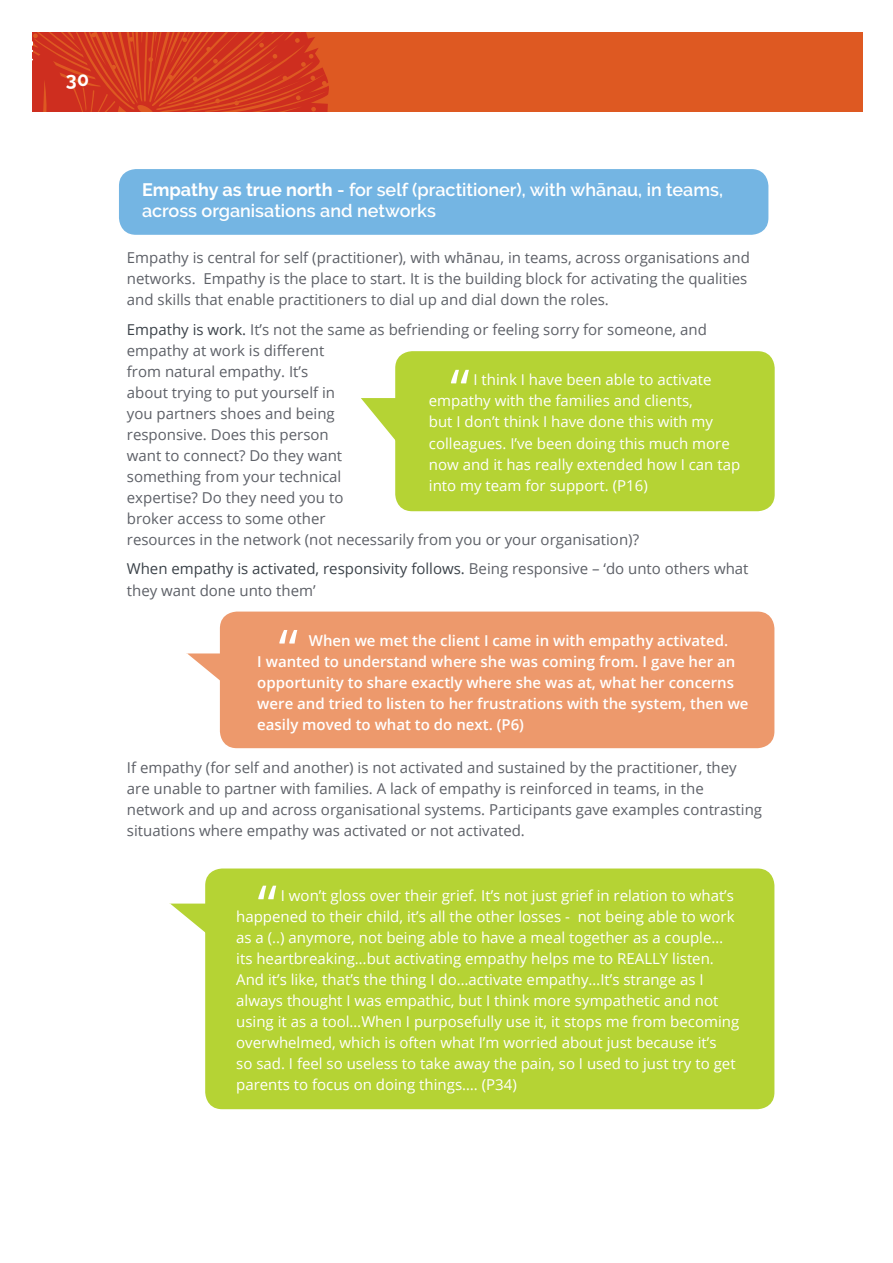
<style>
.page{position:relative;width:893px;height:1263px;background:#fff}
.page>*{position:absolute;margin:0;border:0;box-sizing:border-box;transform-origin:0 0}
.t1{font:55.5px "Open Sans";color:#fff}
.t2{font:700 19.5px "Raleway";color:#fff}
.t3{font:600 18px/21px "Raleway";color:#fff}
.t4{font:15px/21px "Open Sans";color:#5d6067}
.t5{font:15px/21px "Open Sans";color:#fff}
.t6{font:600 15px/21px "Open Sans";color:#fff}
.s1{font-weight:700}
.s2{color:#3b4249}
</style>
<div class="page">
<div style="left:33px;top:33px;width:829px;height:79px;background:#de5922"></div>
<svg style="left:33px;top:33px;width:296px;height:79px"></svg>
<div style="left:395px;top:351px;width:380px;height:160px;background:#b5d334;border-radius:17px"></div>
<svg style="left:361px;top:398px;width:35px;height:44px"></svg>
<div style="left:220px;top:611px;width:554px;height:137px;background:#ed996c;border-radius:17px"></div>
<svg style="left:186px;top:653px;width:34px;height:35px"></svg>
<div style="left:205px;top:868px;width:569px;height:240px;background:#b5d334;border-radius:17px"></div>
<svg style="left:169px;top:902px;width:37px;height:36px"></svg>
<div style="left:119px;top:169px;width:649px;height:66px;background:#74b5e3;border-radius:17px"></div>
<h2 class="t2" style="left:66px;top:68px;width:25px">30</h2>
<p class="t3" style="left:142px;top:179px;width:582px"><span class="s1">Empathy as true north</span> - for self (practitioner), with whānau, in teams, across organisations and networks</p>
<p class="t4" style="left:127px;top:247px;width:624px">Empathy is central for self (practitioner), with whānau, in teams, across organisations and networks. Empathy is the place to start. It is the building block for activating the qualities and skills that enable practitioners to dial up and dial down the roles.</p>
<p class="t4" style="left:127px;top:318px;width:581px"><span class="s2">Empathy is work.</span> It’s not the same as befriending or feeling sorry for someone, and empathy at work is different<br>from natural empathy. It’s<br>about trying to put yourself in<br>you partners shoes and being<br>responsive. Does this person<br>want to connect? Do they want<br>something from your technical<br>expertise? Do they need you to<br>broker access to some other<br>resources in the network (not necessarily from you or your organisation)?</p>
<p class="t4" style="left:127px;top:558px;width:623px"><span class="s2">When empathy is activated, responsivity follows.</span> Being responsive – ‘do unto others what they want done unto them’</p>
<h1 class="t1" style="left:450px;top:351px;width:21px">“</h1>
<p class="t5" style="left:429px;top:369px;width:313px;text-indent:45px">I think I have been able to activate empathy with the families and clients,<br>but I don’t think I have done this with my colleagues. I’ve been doing this much more now and it has really extended how I can tap into my team for support. (P16)</p>
<h1 class="t1" style="left:279px;top:611px;width:21px">“</h1>
<p class="t6" style="left:257px;top:629px;width:493px;text-indent:52px">When we met the client I came in with empathy activated.<br>I wanted to understand where she was coming from. I gave her an opportunity to share exactly where she was at, what her concerns were and tried to listen to her frustrations with the system, then we easily moved to what to do next. (P6)</p>
<p class="t4" style="left:127px;top:756px;width:637px">If empathy (for self and another) is not activated and sustained by the practitioner, they are unable to partner with families. A lack of empathy is reinforced in teams, in the network and up and across organisational systems. Participants gave examples contrasting situations where empathy was activated or not activated.</p>
<h1 class="t1" style="left:257px;top:866px;width:21px">“</h1>
<p class="t5" style="left:236px;top:884px;width:504px;text-indent:45px">I won’t gloss over their grief. It’s not just grief in relation to what’s happened to their child, it’s all the other losses - not being able to work as a (..) anymore, not being able to have a meal together as a couple… its heartbreaking…but activating empathy helps me to REALLY listen.<br>And it’s like, that’s the thing I do…activate empathy…It’s strange as I always thought I was empathic, but I think more sympathetic and not using it as a tool…When I purposefully use it, it stops me from becoming overwhelmed, which is often what I’m worried about just because it’s<br>so sad. I feel so useless to take away the pain, so I used to just try to get parents to focus on doing things…. (P34)</p>
</div>
